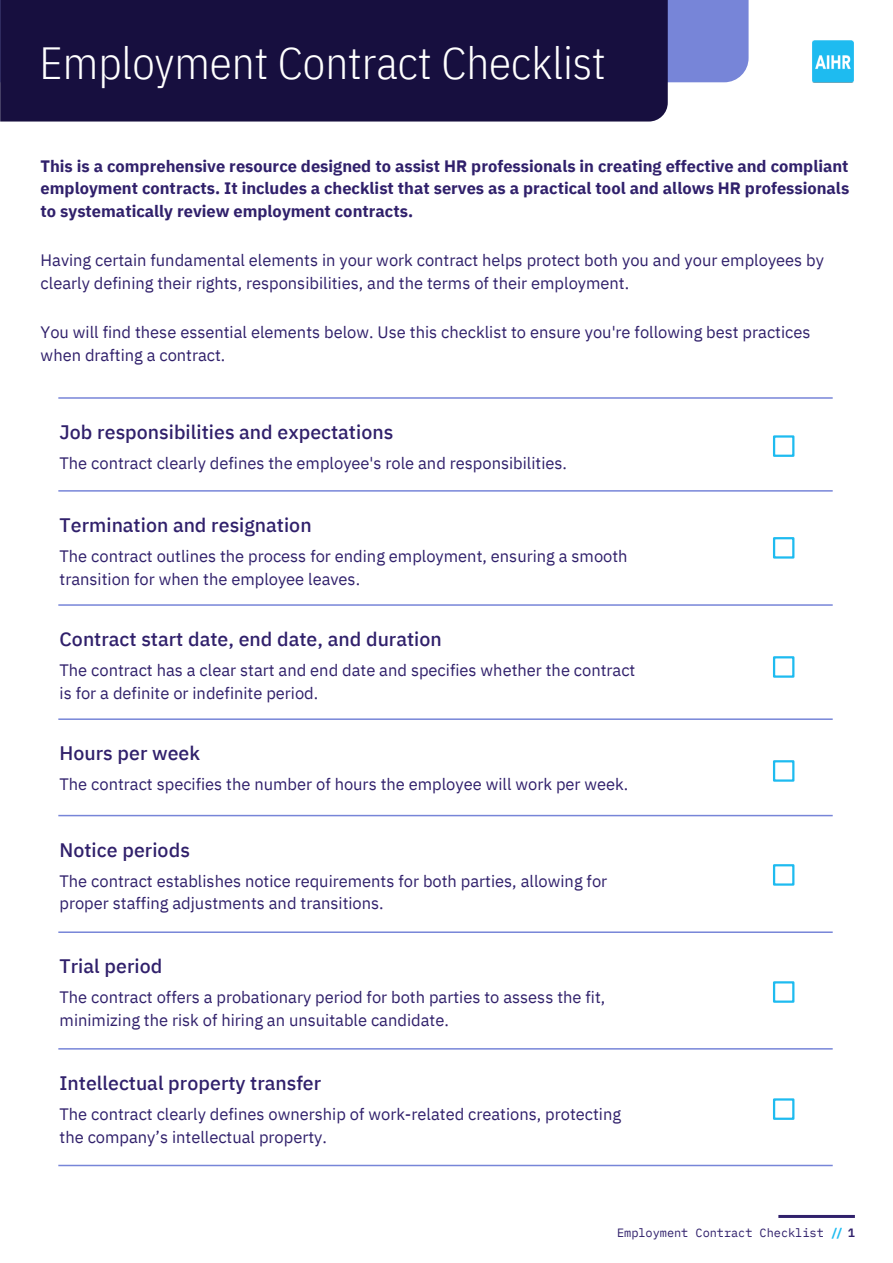
<style>
.page{position:relative;width:893px;height:1263px;background:#fff}
.page>*{position:absolute;margin:0;border:0;box-sizing:border-box;transform-origin:0 0}
.t1{font:300 45px "IBM Plex Sans Cond";color:#fff}
.t2{font:500 19.5px "IBM Plex Sans";color:#30206b}
.t3{font:16.5px/22.6px "IBM Plex Sans";color:#30206b}
.t4{font:700 16.5px/22.5px "IBM Plex Sans";color:#30206b;text-align:justify}
.t5{font:12px "IBM Plex Mono";letter-spacing:-.005em;color:#30206b}
.s1{font-weight:700;color:#1ebbf0}
.s2{font-weight:600}
</style>
<div class="page">
<hr style="left:778px;top:1215px;width:77px;height:3px;background:#30206b">
<div style="left:668px;top:0;width:81px;height:82px;background:#7785d8"></div>
<div style="left:0;top:0;width:668px;height:122px;background:#170f3f"></div>
<hr style="left:58px;top:490px;width:775px;height:2px;background:#7785d8">
<hr style="left:58px;top:604px;width:775px;height:2px;background:#7785d8">
<hr style="left:58px;top:397px;width:775px;height:2px;background:#7785d8">
<hr style="left:58px;top:718px;width:775px;height:2px;background:#7785d8">
<hr style="left:58px;top:815px;width:775px;height:1px;background:#7785d8">
<hr style="left:58px;top:931px;width:775px;height:2px;background:#7785d8">
<hr style="left:58px;top:1048px;width:775px;height:1px;background:#7785d8">
<hr style="left:58px;top:1165px;width:775px;height:1px;background:#7785d8">
<div style="left:773px;top:435px;width:21px;height:22px;border:2px solid #1ebbf0"></div>
<div style="left:773px;top:537px;width:21px;height:22px;border:2px solid #1ebbf0"></div>
<div style="left:773px;top:656px;width:21px;height:22px;border:2px solid #1ebbf0"></div>
<div style="left:773px;top:760px;width:21px;height:22px;border:2px solid #1ebbf0"></div>
<div style="left:773px;top:864px;width:21px;height:22px;border:2px solid #1ebbf0"></div>
<div style="left:773px;top:981px;width:21px;height:22px;border:2px solid #1ebbf0"></div>
<div style="left:773px;top:1098px;width:21px;height:22px;border:2px solid #1ebbf0"></div>
<img style="left:812px;top:41px;width:42px;height:42px">
<h1 class="t1" style="left:40px;top:29px;width:568px">Employment Contract Checklist</h1>
<p class="t4" style="left:41px;top:153px;width:810px">This is a comprehensive resource designed to assist HR professionals in creating effective and compliant employment contracts. It includes a checklist that serves as a practical tool and allows HR professionals to systematically review employment contracts.</p>
<p class="t3" style="left:41px;top:247px;width:785px">Having certain fundamental elements in your work contract helps protect both you and your employees by clearly defining their rights, responsibilities, and the terms of their employment.</p>
<p class="t3" style="left:41px;top:319px;width:771px">You will find these essential elements below. Use this checklist to ensure you're following best practices when drafting a contract.</p>
<p class="t2" style="left:60px;top:417px;width:335px">Job responsibilities and expectations</p>
<p class="t3" style="left:60px;top:451px;width:509px">The contract clearly defines the employee's role and responsibilities.</p>
<p class="t2" style="left:60px;top:510px;width:254px">Termination and resignation</p>
<p class="t3" style="left:60px;top:544px;width:570px">The contract outlines the process for ending employment, ensuring a smooth transition for when the employee leaves.</p>
<p class="t2" style="left:60px;top:624px;width:384px">Contract start date, end date, and duration</p>
<p class="t3" style="left:60px;top:658px;width:577px">The contract has a clear start and end date and specifies whether the contract is for a definite or indefinite period.</p>
<p class="t2" style="left:60px;top:738px;width:142px">Hours per week</p>
<p class="t3" style="left:60px;top:772px;width:570px">The contract specifies the number of hours the employee will work per week.</p>
<p class="t2" style="left:60px;top:835px;width:132px">Notice periods</p>
<p class="t3" style="left:60px;top:868px;width:549px">The contract establishes notice requirements for both parties, allowing for proper staffing adjustments and transitions.</p>
<p class="t2" style="left:60px;top:951px;width:104px">Trial period</p>
<p class="t3" style="left:60px;top:985px;width:547px">The contract offers a probationary period for both parties to assess the fit, minimizing the risk of hiring an unsuitable candidate.</p>
<p class="t2" style="left:60px;top:1068px;width:263px">Intellectual property transfer</p>
<p class="t3" style="left:60px;top:1101px;width:563px">The contract clearly defines ownership of work-related creations, protecting the company’s intellectual property.</p>
<p class="t5" style="left:617px;top:1223px;width:239px">Employment Contract Checklist <span class="s1">//</span> <span class="s2">1</span></p>
</div>
